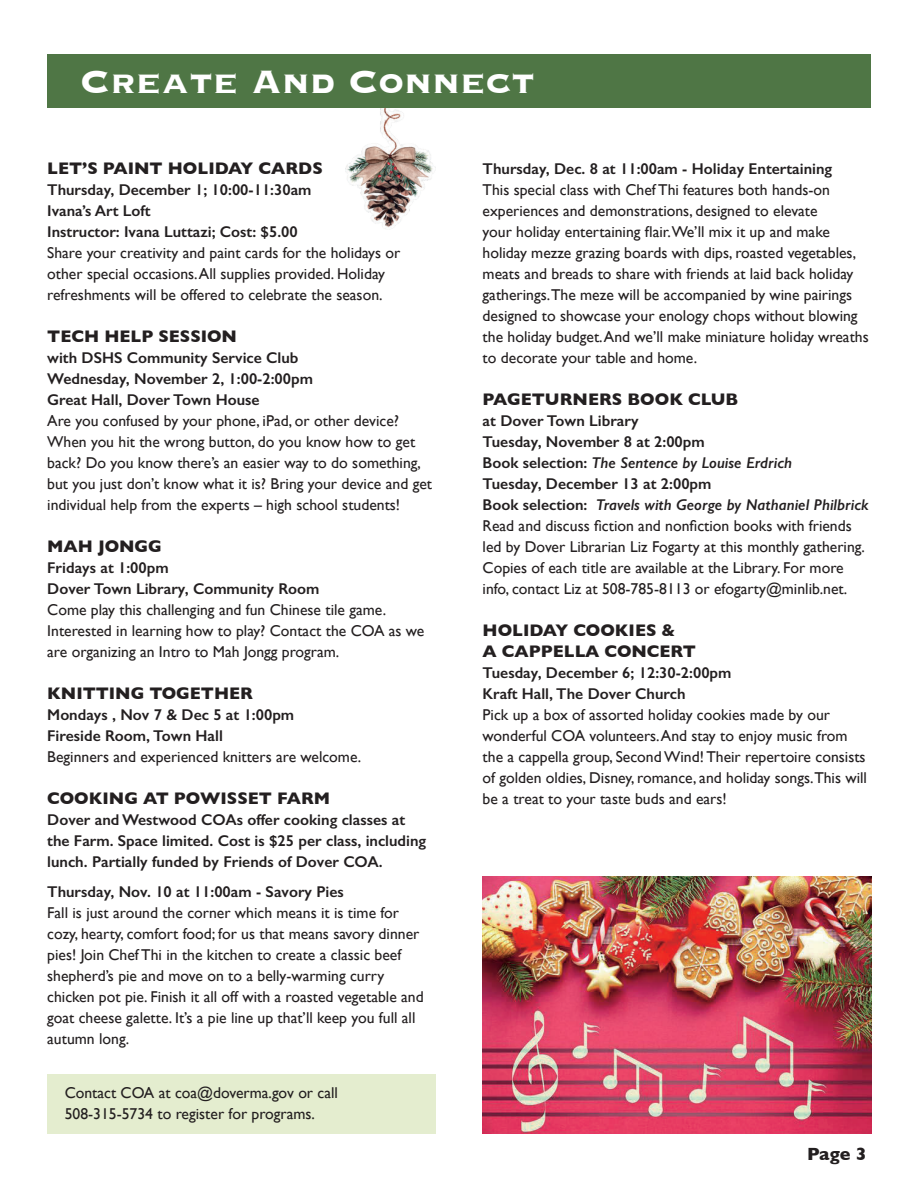
<style>
.page{position:relative;width:918px;height:1188px;background:#fff}
.page>*{position:absolute;margin:0;border:0;box-sizing:border-box;transform-origin:0 0}
.t1{font:700 42px "Copperplate";color:#fff}
.t2{font:700 18px "Gill Sans";color:#231f20}
.t3{font:700 17.1px "Gill Sans";color:#231f20}
.t4{font:15.6px/21px "Gill Sans";color:#231f20}
.t5{font:600 15.6px/21px "Gill Sans";color:#231f20}
.t6{font:italic 600 15.6px "Gill Sans";color:#231f20}
.s1{font-style:normal}
</style>
<div class="page">
<img style="left:346px;top:108px;width:90px;height:121px">
<div style="left:47px;top:1075px;width:388px;height:59px;background:#e4edcf"></div>
<div style="left:48px;top:54px;width:823px;height:54px;background:#4f7645"></div>
<img style="left:482px;top:877px;width:389px;height:257px">
<p class="t1" style="left:80px;top:54px;width:456px">Create And Connect</p>
<p class="t3" style="left:47px;top:155px;width:277px">LET’S PAINT HOLIDAY CARDS</p>
<p class="t5" style="left:47px;top:179px;width:266px">Thursday, December 1; 10:00-11:30am</p>
<p class="t5" style="left:47px;top:200px;width:105px">Ivana’s Art Loft</p>
<p class="t5" style="left:47px;top:221px;width:252px">Instructor: Ivana Luttazi; Cost: $5.00</p>
<p class="t4" style="left:47px;top:242px;width:355px">Share your creativity and paint cards for the holidays or other special occasions. All supplies provided. Holiday refreshments will be offered to celebrate the season.</p>
<p class="t3" style="left:47px;top:323px;width:191px">TECH HELP SESSION</p>
<p class="t5" style="left:47px;top:347px;width:253px">with DSHS Community Service Club</p>
<p class="t5" style="left:47px;top:368px;width:267px">Wednesday, November 2, 1:00-2:00pm</p>
<p class="t5" style="left:47px;top:389px;width:214px">Great Hall, Dover Town House</p>
<p class="t4" style="left:47px;top:410px;width:386px">Are you confused by your phone, iPad, or other device?<br>When you hit the wrong button, do you know how to get back? Do you know there’s an easier way to do something, but you just don’t know what it is? Bring your device and get individual help from the experts – high school students!</p>
<p class="t3" style="left:47px;top:533px;width:116px">MAH JONGG</p>
<p class="t5" style="left:47px;top:557px;width:123px">Fridays at 1:00pm</p>
<p class="t5" style="left:47px;top:578px;width:274px">Dover Town Library, Community Room</p>
<p class="t4" style="left:47px;top:599px;width:379px">Come play this challenging and fun Chinese tile game.<br>Interested in learning how to play? Contact the COA as we are organizing an Intro to Mah Jongg program.</p>
<p class="t3" style="left:47px;top:680px;width:207px">KNITTING TOGETHER</p>
<p class="t5" style="left:47px;top:704px;width:248px">Mondays , Nov 7 &amp; Dec 5 at 1:00pm</p>
<p class="t5" style="left:47px;top:725px;width:177px">Fireside Room, Town Hall</p>
<p class="t4" style="left:47px;top:746px;width:316px">Beginners and experienced knitters are welcome.</p>
<p class="t3" style="left:47px;top:785px;width:284px">COOKING AT POWISSET FARM</p>
<p class="t5" style="left:47px;top:809px;width:381px">Dover and Westwood COAs offer cooking classes at the Farm. Space limited. Cost is $25 per class, including lunch. Partially funded by Friends of Dover COA.</p>
<p class="t5" style="left:47px;top:881px;width:298px">Thursday, Nov. 10 at 11:00am - Savory Pies</p>
<p class="t4" style="left:47px;top:902px;width:378px">Fall is just around the corner which means it is time for cozy, hearty, comfort food; for us that means savory dinner pies! Join Chef Thi in the kitchen to create a classic beef shepherd’s pie and move on to a belly-warming curry chicken pot pie. Finish it all off with a roasted vegetable and goat cheese galette. It’s a pie line up that’ll keep you full all autumn long.</p>
<p class="t4" style="left:65px;top:1082px;width:275px">Contact COA at coa@doverma.gov or call</p>
<p class="t4" style="left:65px;top:1103px;width:252px">508-315-5734 to register for programs.</p>
<p class="t5" style="left:483px;top:158px;width:351px">Thursday, Dec. 8 at 11:00am - Holiday Entertaining</p>
<p class="t4" style="left:483px;top:179px;width:388px">This special class with Chef Thi features both hands-on experiences and demonstrations, designed to elevate<br>your holiday entertaining flair.We’ll mix it up and make holiday mezze grazing boards with dips, roasted vegetables, meats and breads to share with friends at laid back holiday gatherings.The meze will be accompanied by wine pairings designed to showcase your enology chops without blowing the holiday budget. And we’ll make miniature holiday wreaths to decorate your table and home.</p>
<p class="t3" style="left:483px;top:386px;width:257px">PAGETURNERS BOOK CLUB</p>
<p class="t5" style="left:483px;top:410px;width:157px">at Dover Town Library</p>
<p class="t5" style="left:483px;top:431px;width:224px">Tuesday, November 8 at 2:00pm</p>
<p class="t6" style="left:483px;top:453px;width:311px"><span class="s1">Book selection:</span> The Sentence by Louise Erdrich</p>
<p class="t5" style="left:483px;top:473px;width:230px">Tuesday, December 13 at 2:00pm</p>
<p class="t6" style="left:483px;top:495px;width:388px"><span class="s1">Book selection:</span> Travels with George by Nathaniel Philbrick</p>
<p class="t4" style="left:483px;top:515px;width:384px">Read and discuss fiction and nonfiction books with friends led by Dover Librarian Liz Fogarty at this monthly gathering.<br>Copies of each title are available at the Library. For more info, contact Liz at 508-785-8113 or efogarty@minlib.net.</p>
<p class="t3" style="left:483px;top:617px;width:195px">HOLIDAY COOKIES &amp;</p>
<p class="t3" style="left:483px;top:638px;width:215px">A CAPPELLA CONCERT</p>
<p class="t5" style="left:483px;top:662px;width:250px">Tuesday, December 6; 12:30-2:00pm</p>
<p class="t5" style="left:483px;top:683px;width:204px">Kraft Hall, The Dover Church</p>
<p class="t4" style="left:483px;top:704px;width:386px">Pick up a box of assorted holiday cookies made by our wonderful COA volunteers. And stay to enjoy music from the a cappella group, Second Wind! Their repertoire consists of golden oldies, Disney, romance, and holiday songs.This will be a treat to your taste buds and ears!</p>
<p class="t2" style="left:807px;top:1140px;width:61px">Page 3</p>
</div>
